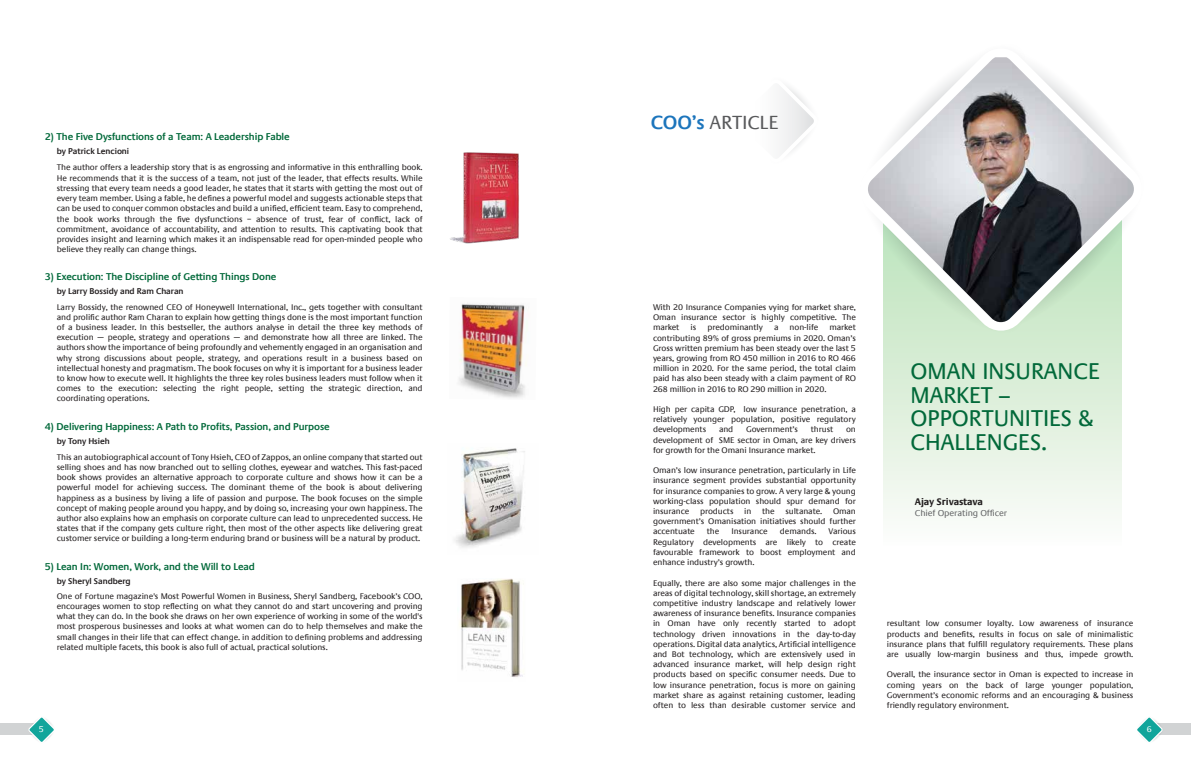
<style>
.page{position:relative;width:1191px;height:766px;background:#fff}
.page>*{position:absolute;margin:0;border:0;box-sizing:border-box;transform-origin:0 0}
.t1{font:23px/23.6px "Praxis Com";color:#02693a}
.t2{font:19.6px "Praxis LT";letter-spacing:-.01em;color:#58595b}
.t3{font:600 10px "Praxis Com";letter-spacing:-.01em;color:#02693a}
.t4{font:700 10px "Praxis LT";letter-spacing:-.01em;color:#231f20}
.t5{font:9px "Praxis LT";letter-spacing:-.01em;color:#636466}
.t6{font:8.5px/10.2px "Praxis LT";letter-spacing:-.01em;color:#231f20;text-align:justify}
.t7{font:600 8.5px "Praxis Com";letter-spacing:-.01em;color:#231f20}
.t8{font:8.5px "Praxis LT";color:#fff}
.s1{font-family:"Praxis Com";font-weight:600;color:#1c75bc}
</style>
<div class="page">
<svg style="left:883px;top:333px;width:239px;height:181px;background:#e2f1e0"></svg>
<svg style="left:883px;top:323px;width:239px;height:10px;background:#d3ebd1"></svg>
<svg style="left:780px;top:86px;width:34px;height:69px"></svg>
<img style="left:868px;top:57px;width:266px;height:266px">
<div style="left:1148px;top:723px;width:43px;height:11px;background:#d1d3d4"></div>
<svg style="left:1137px;top:717px;width:26px;height:25px"></svg>
<div style="left:0;top:723px;width:43px;height:11px;background:#d1d3d4"></div>
<svg style="left:27px;top:717px;width:27px;height:25px"></svg>
<img style="left:450px;top:152px;width:69px;height:92px">
<img style="left:458px;top:303px;width:69px;height:95px">
<img style="left:454px;top:448px;width:71px;height:100px">
<img style="left:459px;top:578px;width:64px;height:99px">
<p class="t3" style="left:45px;top:131px;width:246px">2) The Five Dysfunctions of a Team: A Leadership Fable</p>
<p class="t7" style="left:57px;top:146px;width:74px">by Patrick Lencioni</p>
<p class="t6" style="left:57px;top:163px;width:367px">The author offers a leadership story that is as engrossing and informative in this enthralling book.<br>He recommends that it is the success of a team, not just of the leader, that effects results. While stressing that every team needs a good leader, he states that it starts with getting the most out of every team member. Using a fable, he defines a powerful model and suggests actionable steps that can be used to conquer common obstacles and build a unified, efficient team. Easy to comprehend, the book works through the five dysfunctions – absence of trust, fear of conflict, lack of commitment, avoidance of accountability, and attention to results. This captivating book that provides insight and learning which makes it an indispensable read for open-minded people who believe they really can change things.</p>
<p class="t3" style="left:45px;top:271px;width:233px">3) Execution: The Discipline of Getting Things Done</p>
<p class="t7" style="left:57px;top:286px;width:128px">by Larry Bossidy and Ram Charan</p>
<p class="t6" style="left:57px;top:302px;width:367px">Larry Bossidy, the renowned CEO of Honeywell International, Inc., gets together with consultant and prolific author Ram Charan to explain how getting things done is the most important function of a business leader. In this bestseller, the authors analyse in detail the three key methods of execution — people, strategy and operations — and demonstrate how all three are linked. The authors show the importance of being profoundly and vehemently engaged in an organisation and why strong discussions about people, strategy, and operations result in a business based on intellectual honesty and pragmatism. The book focuses on why it is important for a business leader to know how to execute well. It highlights the three key roles business leaders must follow when it comes to the execution: selecting the right people, setting the strategic direction, and coordinating operations.</p>
<p class="t3" style="left:45px;top:420px;width:286px">4) Delivering Happiness: A Path to Profits, Passion, and Purpose</p>
<p class="t7" style="left:57px;top:435px;width:54px">by Tony Hsieh</p>
<p class="t6" style="left:57px;top:452px;width:367px">This an autobiographical account of Tony Hsieh, CEO of Zappos, an online company that started out selling shoes and has now branched out to selling clothes, eyewear and watches. This fast-paced book shows provides an alternative approach to corporate culture and shows how it can be a powerful model for achieving success. The dominant theme of the book is about delivering happiness as a business by living a life of passion and purpose. The book focuses on the simple concept of making people around you happy, and by doing so, increasing your own happiness. The author also explains how an emphasis on corporate culture can lead to unprecedented success. He states that if the company gets culture right, then most of the other aspects like delivering great customer service or building a long-term enduring brand or business will be a natural by product.</p>
<p class="t3" style="left:45px;top:560px;width:212px">5) Lean In: Women, Work, and the Will to Lead</p>
<p class="t7" style="left:57px;top:575px;width:75px">by Sheryl Sandberg</p>
<p class="t6" style="left:57px;top:591px;width:367px">One of Fortune magazine's Most Powerful Women in Business, Sheryl Sandberg, Facebook’s COO, encourages women to stop reflecting on what they cannot do and start uncovering and proving what they can do. In the book she draws on her own experience of working in some of the world's most prosperous businesses and looks at what women can do to help themselves and make the small changes in their life that can effect change. in addition to defining problems and addressing related multiple facets, this book is also full of actual, practical solutions.</p>
<h2 class="t2" style="left:650px;top:112px;width:129px"><span class="s1">COO’s</span> ARTICLE</h2>
<p class="t6" style="left:653px;top:302px;width:204px">With 20 Insurance Companies vying for market share, Oman insurance sector is highly competitive. The market</p>
<p class="t6" style="left:690px;top:322px;width:7px">is</p>
<p class="t6" style="left:707px;top:322px;width:57px">predominantly</p>
<p class="t6" style="left:774px;top:322px;width:6px">a</p>
<p class="t6" style="left:789px;top:322px;width:30px">non-life</p>
<p class="t6" style="left:653px;top:322px;width:204px;text-indent:176px">market contributing 89% of gross premiums in 2020. Oman’s Gross written premium has been steady over the last 5 years, growing from RO 450 million in 2016 to RO 466 million in 2020. For the same period, the total claim paid has also been steady with a claim payment of RO 268 million in 2016 to RO 290 million in 2020.</p>
<p class="t6" style="left:653px;top:404px;width:204px">High per capita GDP, low insurance penetration, a relatively younger population, positive regulatory developments</p>
<p class="t6" style="left:719px;top:424px;width:16px">and</p>
<p class="t6" style="left:746px;top:424px;width:53px">Government’s</p>
<p class="t6" style="left:811px;top:424px;width:24px">thrust</p>
<p class="t6" style="left:653px;top:424px;width:204px;text-indent:193px">on development of SME sector in Oman, are key drivers for growth for the Omani Insurance market.</p>
<p class="t6" style="left:653px;top:465px;width:204px">Oman’s low insurance penetration, particularly in Life insurance segment provides substantial opportunity for insurance companies to grow. A very large &amp; young working-class population should spur demand for insurance</p>
<p class="t6" style="left:700px;top:506px;width:35px">products</p>
<p class="t6" style="left:744px;top:506px;width:9px">in</p>
<p class="t6" style="left:762px;top:506px;width:14px">the</p>
<p class="t6" style="left:785px;top:506px;width:38px">sultanate.</p>
<p class="t6" style="left:653px;top:506px;width:204px;text-indent:180px">Oman government’s Omanisation initiatives should further accentuate</p>
<p class="t6" style="left:653px;top:526px;width:204px;text-indent:175px">Various Regulatory developments are likely to create favourable framework to boost employment and enhance industry’s growth.</p>
<p class="t6" style="left:653px;top:577px;width:204px">Equally, there are also some major challenges in the areas of digital technology, skill shortage, an extremely competitive industry landscape and relatively lower awareness of insurance benefits. Insurance companies in Oman have only recently started to adopt technology driven innovations in the day-to-day operations. Digital data analytics, Artificial intelligence and Bot technology, which are extensively used in advanced insurance market, will help design right products based on specific consumer needs. Due to low insurance penetration, focus is more on gaining market share as against retaining customer, leading often to less than desirable customer service and</p>
<p class="t6" style="left:707px;top:526px;width:14px">the</p>
<p class="t6" style="left:731px;top:526px;width:38px">Insurance</p>
<p class="t6" style="left:780px;top:526px;width:38px">demands.</p>
<h1 class="t1" style="left:910px;top:359px;width:191px">OMAN INSURANCE<br>MARKET –<br>OPPORTUNITIES &amp;<br>CHALLENGES.</h1>
<p class="t4" style="left:914px;top:496px;width:70px">Ajay Srivastava</p>
<p class="t5" style="left:914px;top:507px;width:94px">Chief Operating Officer</p>
<p class="t6" style="left:887px;top:618px;width:248px">resultant low consumer loyalty. Low awareness of insurance products and benefits, results in focus on sale of minimalistic insurance plans that fulfill regulatory requirements. These plans are usually low-margin business and thus, impede growth.</p>
<p class="t6" style="left:887px;top:669px;width:248px">Overall, the insurance sector in Oman is expected to increase in coming years on the back of large younger population, Government’s economic reforms and an encouraging &amp; business friendly regulatory environment.</p>
<p class="t8" style="left:39px;top:724px;width:7px">5</p>
<p class="t8" style="left:1146px;top:724px;width:7px">6</p>
</div>
